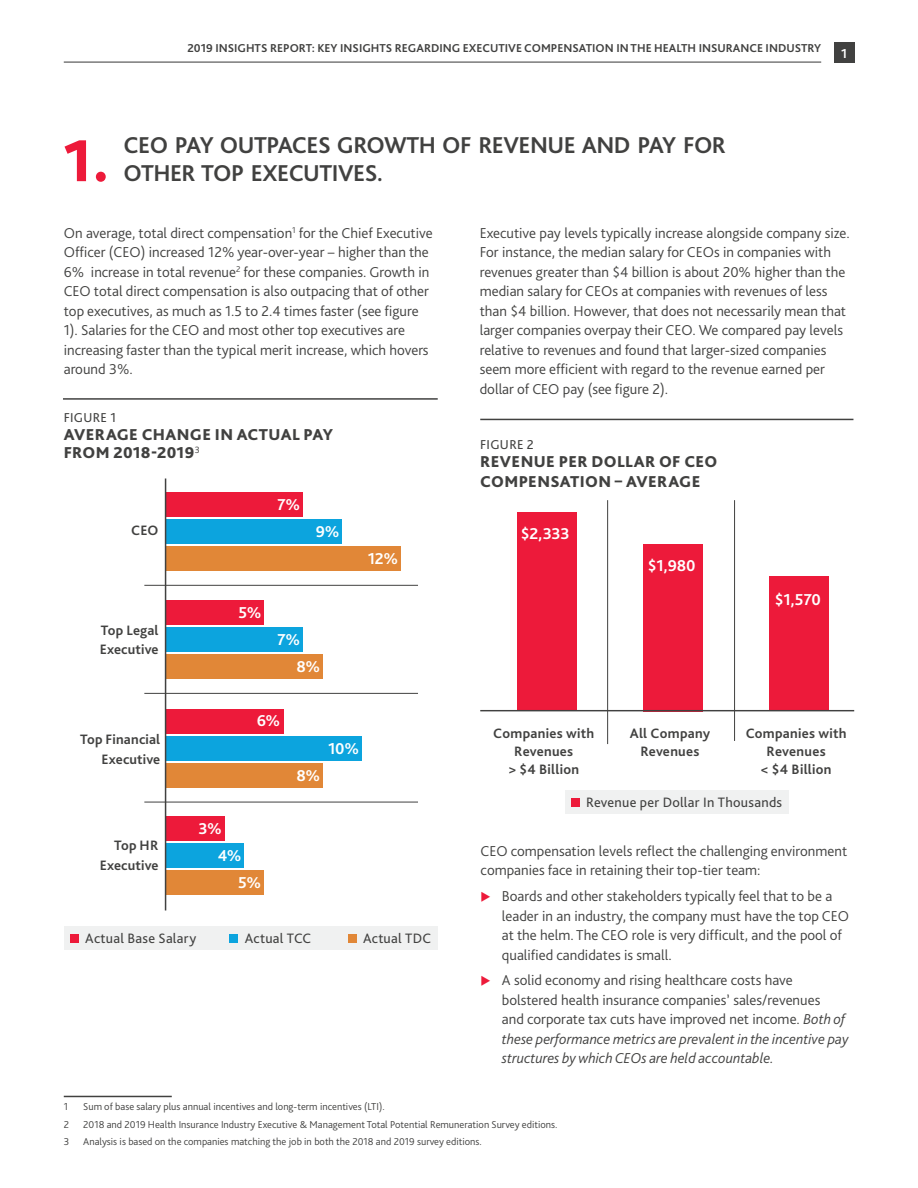
<style>
.page{position:relative;width:918px;height:1188px;background:#fff}
.page>*{position:absolute;margin:0;border:0;box-sizing:border-box;transform-origin:0 0}
.Subheading_level_1{font:800 61.5px "Bliss Pro";color:#ed1a3a}
.Main_Body_Headings{font:700 24px "Bliss Pro";letter-spacing:-.02em;color:#414140}
.Subheading_level_1-2{font:800 16.5px/18px "Bliss Pro";letter-spacing:.02em;color:#414140}
.data_in_chart{font:700 16.5px "Bliss Pro";letter-spacing:-.015em;color:#fff}
.Body_text_-_3mm_afte{font:300 15px/19.5px "Bliss Pro";color:#414140}
.data_in_chart_grey{font:700 14.25px/18px "Bliss Pro";letter-spacing:.015em;color:#414140;text-align:center}
.data_in_chart_grey-2{font:14.25px "Bliss Pro";letter-spacing:.02em;color:#414140}
.Subheading_level_1-3{font:13.5px "Bliss Pro";letter-spacing:.02em;color:#414140}
.t1{font:700 13.5px "Bliss Pro";color:#fff}
.t2{font:700 12px "Bliss Pro";color:#414140}
.footnote{font:300 10.5px "Bliss Pro";color:#414140}
.s1{font-style:italic}
</style>
<div class="page">
<hr style="left:64px;top:1096px;width:108px;height:1px;background:#414140">
<hr style="left:63px;top:398px;width:375px;height:2px;background:#414140">
<hr style="left:480px;top:419px;width:373px;height:1px;background:#414140">
<div style="left:834px;top:43px;width:20px;height:20px;background:#414140"></div>
<hr style="left:64px;top:62px;width:757px;height:1px;background:#414140">
<div style="left:64px;top:926px;width:374px;height:24px;background:#f0f1f1"></div>
<div style="left:70px;top:934px;width:9px;height:9px;background:#ed1a3a"></div>
<div style="left:230px;top:935px;width:8px;height:8px;background:#0ca4de"></div>
<div style="left:348px;top:935px;width:8px;height:8px;background:#e18737"></div>
<div style="left:166px;top:493px;width:137px;height:24px;background:#ed1a3a"></div>
<div style="left:166px;top:519px;width:176px;height:25px;background:#0ca4de"></div>
<div style="left:166px;top:546px;width:235px;height:25px;background:#e18737"></div>
<div style="left:166px;top:627px;width:137px;height:25px;background:#0ca4de"></div>
<div style="left:166px;top:601px;width:98px;height:24px;background:#ed1a3a"></div>
<div style="left:166px;top:654px;width:156px;height:25px;background:#e18737"></div>
<div style="left:166px;top:763px;width:156px;height:24px;background:#e18737"></div>
<div style="left:166px;top:736px;width:196px;height:24px;background:#0ca4de"></div>
<div style="left:166px;top:709px;width:118px;height:24px;background:#ed1a3a"></div>
<div style="left:166px;top:871px;width:98px;height:24px;background:#e18737"></div>
<div style="left:166px;top:844px;width:78px;height:24px;background:#0ca4de"></div>
<div style="left:166px;top:817px;width:59px;height:24px;background:#ed1a3a"></div>
<hr style="left:165px;top:478px;width:1px;height:432px;background:#414140">
<hr style="left:144px;top:585px;width:274px;height:1px;background:#414140">
<hr style="left:144px;top:693px;width:274px;height:1px;background:#414140">
<hr style="left:144px;top:802px;width:274px;height:1px;background:#414140">
<div style="left:769px;top:577px;width:60px;height:133px;background:#ed1a3a"></div>
<div style="left:644px;top:544px;width:59px;height:167px;background:#ed1a3a"></div>
<div style="left:517px;top:513px;width:59px;height:197px;background:#ed1a3a"></div>
<hr style="left:480px;top:710px;width:374px;height:1px;background:#414140">
<hr style="left:607px;top:500px;width:1px;height:244px;background:#414140">
<hr style="left:734px;top:500px;width:1px;height:241px;background:#414140">
<div style="left:565px;top:790px;width:224px;height:23px;background:#f0f1f1"></div>
<div style="left:571px;top:798px;width:8px;height:9px;background:#ed1a3a"></div>
<p class="t2" style="left:188px;top:40px;width:635px">2019 INSIGHTS REPORT: KEY INSIGHTS REGARDING EXECUTIVE COMPENSATION IN THE HEALTH INSURANCE INDUSTRY</p>
<p class="t1" style="left:841px;top:45px;width:8px">1</p>
<p class="Subheading_level_1" style="left:63px;top:123px;width:48px">1.</p>
<p class="Main_Body_Headings" style="left:124px;top:130px;width:604px">CEO PAY OUTPACES GROWTH OF REVENUE AND PAY FOR</p>
<p class="Main_Body_Headings" style="left:124px;top:158px;width:261px">OTHER TOP EXECUTIVES.</p>
<p class="Body_text_-_3mm_afte" style="left:64px;top:223px;width:370px">On average, total direct compensation<sup>1</sup> for the Chief Executive Officer (CEO) increased 12% year-over-year – higher than the 6% increase in total revenue<sup>2</sup> for these companies. Growth in CEO total direct compensation is also outpacing that of other top executives, as much as 1.5 to 2.4 times faster (see figure 1). Salaries for the CEO and most other top executives are increasing faster than the typical merit increase, which hovers around 3%.</p>
<p class="Subheading_level_1-3" style="left:64px;top:409px;width:54px">FIGURE 1</p>
<p class="Subheading_level_1-2" style="left:64px;top:425px;width:271px">AVERAGE CHANGE IN ACTUAL PAY<br>FROM 2018-2019<sup>3</sup></p>
<p class="data_in_chart_grey" style="left:131px;top:521px;width:29px">CEO</p>
<p class="data_in_chart_grey" style="left:100px;top:620px;width:60px;line-height:19.5px;text-align:left">Top Legal<br>Executive</p>
<p class="data_in_chart_grey" style="left:80px;top:730px;width:82px;line-height:19.5px;text-align:right">Top Financial<br>Executive</p>
<p class="data_in_chart_grey" style="left:100px;top:835px;width:60px;line-height:19.5px;text-align:right">Top HR<br>Executive</p>
<p class="data_in_chart" style="left:277px;top:494px;width:24px">7%</p>
<p class="data_in_chart" style="left:316px;top:521px;width:25px">9%</p>
<p class="data_in_chart" style="left:239px;top:602px;width:24px">5%</p>
<p class="data_in_chart" style="left:278px;top:629px;width:24px">7%</p>
<p class="data_in_chart" style="left:297px;top:656px;width:25px">8%</p>
<p class="data_in_chart" style="left:368px;top:548px;width:32px">12%</p>
<p class="data_in_chart" style="left:257px;top:711px;width:25px">6%</p>
<p class="data_in_chart" style="left:199px;top:818px;width:25px">3%</p>
<p class="data_in_chart" style="left:218px;top:845px;width:25px">4%</p>
<p class="data_in_chart" style="left:238px;top:873px;width:24px">5%</p>
<p class="data_in_chart" style="left:297px;top:765px;width:25px">8%</p>
<p class="data_in_chart" style="left:328px;top:738px;width:32px">10%</p>
<p class="data_in_chart_grey-2" style="left:85px;top:929px;width:112px">Actual Base Salary</p>
<p class="data_in_chart_grey-2" style="left:245px;top:929px;width:68px">Actual TCC</p>
<p class="data_in_chart_grey-2" style="left:363px;top:929px;width:70px">Actual TDC</p>
<p class="Body_text_-_3mm_afte" style="left:480px;top:223px;width:372px">Executive pay levels typically increase alongside company size.<br>For instance, the median salary for CEOs in companies with revenues greater than $4 billion is about 20% higher than the median salary for CEOs at companies with revenues of less than $4 billion. However, that does not necessarily mean that larger companies overpay their CEO. We compared pay levels relative to revenues and found that larger-sized companies seem more efficient with regard to the revenue earned per dollar of CEO pay (see figure 2).</p>
<p class="Subheading_level_1-3" style="left:480px;top:437px;width:55px">FIGURE 2</p>
<p class="Subheading_level_1-2" style="left:480px;top:452px;width:238px;line-height:19.5px">REVENUE PER DOLLAR OF CEO<br>COMPENSATION – AVERAGE</p>
<p class="data_in_chart" style="left:521px;top:524px;width:50px">$2,333</p>
<p class="data_in_chart" style="left:648px;top:555px;width:49px">$1,980</p>
<p class="data_in_chart" style="left:775px;top:589px;width:47px">$1,570</p>
<p class="data_in_chart_grey" style="left:493px;top:724px;width:102px">Companies with<br>Revenues<br>&gt; $4 Billion</p>
<p class="data_in_chart_grey" style="left:630px;top:724px;width:82px">All Company<br>Revenues</p>
<p class="data_in_chart_grey" style="left:746px;top:724px;width:102px">Companies with<br>Revenues<br>&lt; $4 Billion</p>
<p class="data_in_chart_grey-2" style="left:586px;top:793px;width:198px">Revenue per Dollar In Thousands</p>
<p class="Body_text_-_3mm_afte" style="left:481px;top:841px;width:368px">CEO compensation levels reflect the challenging environment companies face in retaining their top-tier team:</p>
<p class="Body_text_-_3mm_afte" style="left:502px;top:886px;width:349px">Boards and other stakeholders typically feel that to be a leader in an industry, the company must have the top CEO at the helm. The CEO role is very difficult, and the pool of qualified candidates is small.</p>
<p class="Body_text_-_3mm_afte" style="left:502px;top:970px;width:348px">A solid economy and rising healthcare costs have bolstered health insurance companies’ sales/revenues<br>and corporate tax cuts have improved net income. <span class="s1">Both of these performance metrics are prevalent in the incentive pay structures by which CEOs are held accountable.</span></p>
<p class="footnote" style="left:64px;top:1100px;width:6px">1</p>
<p class="footnote" style="left:83px;top:1100px;width:303px">Sum of base salary plus annual incentives and long-term incentives (LTI).</p>
<p class="footnote" style="left:64px;top:1118px;width:7px">2</p>
<p class="footnote" style="left:83px;top:1118px;width:476px">2018 and 2019 Health Insurance Industry Executive &amp; Management Total Potential Remuneration Survey editions.</p>
<p class="footnote" style="left:64px;top:1135px;width:7px">3</p>
<p class="footnote" style="left:83px;top:1135px;width:400px">Analysis is based on the companies matching the job in both the 2018 and 2019 survey editions.</p>
</div>
